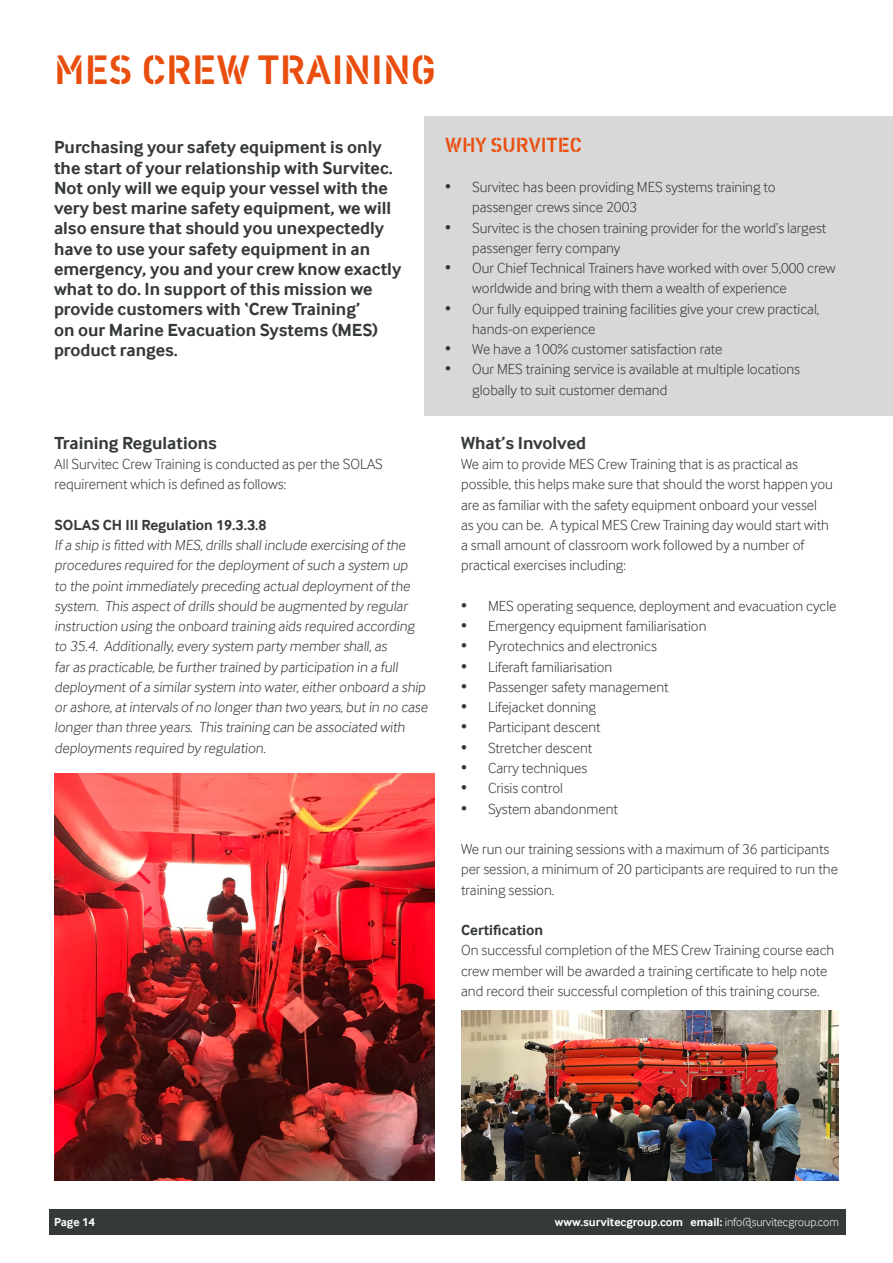
<style>
.page{position:relative;width:893px;height:1263px;background:#fff}
.page>*{position:absolute;margin:0;border:0;box-sizing:border-box;transform-origin:0 0}
.t1{font:42px "Vtg Stencil DIN";color:#e94e0f}
.t2{font:21px "Vtg Stencil DIN";color:#e94e0f}
.t3{font:700 18px/20.2px "Inter Face";color:#353a36}
.t4{font:300 15px/20.2px "Inter Face";color:#353a36}
.t5{font:700 15px "Inter Face";color:#353a36}
.t6{font:700 12px "Inter Face";color:#fff}
.s1{font-weight:300}
</style>
<div class="page">
<div style="left:49px;top:1209px;width:796px;height:25px;background:#353a36"></div>
<div style="left:424px;top:116px;width:469px;height:300px;background:#d7d8d7"></div>
<img style="left:462px;top:1011px;width:377px;height:169px">
<img style="left:55px;top:774px;width:380px;height:406px">
<h1 class="t1" style="left:54px;top:45px;width:384px">MES CREW TRAINING</h1>
<p class="t3" style="left:54px;top:139px;width:349px">Purchasing your safety equipment is only the start of your relationship with Survitec.<br>Not only will we equip your vessel with the very best marine safety equipment, we will also ensure that should you unexpectedly have to use your safety equipment in an emergency, you and your crew know exactly what to do. In support of this mission we provide customers with ‘Crew Training’<br>on our Marine Evacuation Systems (MES) product ranges.</p>
<p class="t3" style="left:55px;top:434px;width:164px">Training Regulations</p>
<p class="t4" style="left:55px;top:455px;width:330px">All Survitec Crew Training is conducted as per the SOLAS requirement which is defined as follows:</p>
<p class="t5" style="left:55px;top:516px;width:213px">SOLAS CH III Regulation 19.3.3.8</p>
<p class="t4" style="left:55px;top:536px;width:377px">If a ship is fitted with MES,drills shallinclude exercising of the procedures required forthe deploymentof such a system up<br>to the pointimmediately preceding actualdeploymentof the system. This aspectof drills should be augmented by regular instruction using the onboard training aids required according to 35.4. Additionally,every system party membershall,as<br>faras practicable,be furthertrained by participation in a full deploymentof a similarsystem into water,eitheronboard a ship orashore,atintervals of no longerthan two years,butin no case longerthan three years. This training can be associated with deployments required by regulation.</p>
<h2 class="t2" style="left:445px;top:132px;width:139px">WHY SURVITEC</h2>
<p class="t4" style="left:472px;top:178px;width:305px;text-indent:-27px">• Survitec has been providing MES systems training to passenger crews since 2003</p>
<p class="t4" style="left:472px;top:219px;width:356px;text-indent:-27px">• Survitec is the chosen training provider for the world’s largest passenger ferry company</p>
<p class="t4" style="left:472px;top:259px;width:365px;text-indent:-27px">• Our Chief Technical Trainers have worked with over 5,000 crew worldwide and bring with them a wealth of experience</p>
<p class="t4" style="left:472px;top:300px;width:348px;text-indent:-27px">• Our fully equipped training facilities give your crew practical, hands-on experience</p>
<p class="t4" style="left:445px;top:340px;width:279px">• We have a 100% customer satisfaction rate</p>
<p class="t4" style="left:472px;top:360px;width:329px;text-indent:-27px">• Our MES training service is available at multiple locations globally to suit customer demand</p>
<p class="t3" style="left:461px;top:434px;width:127px">What’s Involved</p>
<p class="t4" style="left:461px;top:455px;width:373px">We aim to provide MES Crew Training that is as practical as possible, this helps make sure that should the worst happen you are as familiar with the safety equipment onboard your vessel as you can be. A typical MES Crew Training day would start with a small amount of classroom work followed by a number of practical exercises including:</p>
<p class="t4" style="left:461px;top:597px;width:377px">• MES operating sequence, deployment and evacuation cycle</p>
<p class="t4" style="left:461px;top:617px;width:247px">• Emergency equipment familiarisation</p>
<p class="t4" style="left:461px;top:638px;width:197px">• Pyrotechnics and electronics</p>
<p class="t4" style="left:461px;top:658px;width:153px">• Liferaft familiarisation</p>
<p class="t4" style="left:461px;top:678px;width:209px">• Passenger safety management</p>
<p class="t4" style="left:461px;top:698px;width:136px">• Lifejacket donning</p>
<p class="t4" style="left:461px;top:719px;width:141px">• Participant descent</p>
<p class="t4" style="left:461px;top:739px;width:133px">• Stretcher descent</p>
<p class="t4" style="left:461px;top:759px;width:128px">• Carry techniques</p>
<p class="t4" style="left:461px;top:779px;width:103px">• Crisis control</p>
<p class="t4" style="left:461px;top:800px;width:158px">• System abandonment</p>
<p class="t4" style="left:461px;top:840px;width:378px">We run our training sessions with a maximum of 36 participants per session, a minimum of 20 participants are required to run the training session.</p>
<p class="t5" style="left:461px;top:921px;width:84px">Certification</p>
<p class="t4" style="left:461px;top:941px;width:375px">On successful completion of the MES Crew Training course each crew member will be awarded a training certificate to help note and record their successful completion of this training course.</p>
<p class="t6" style="left:54px;top:1214px;width:43px">Page 14</p>
<p class="t6" style="left:555px;top:1214px;width:285px">www.survitecgroup.com email: <span class="s1">info@survitecgroup.com</span></p>
</div>
